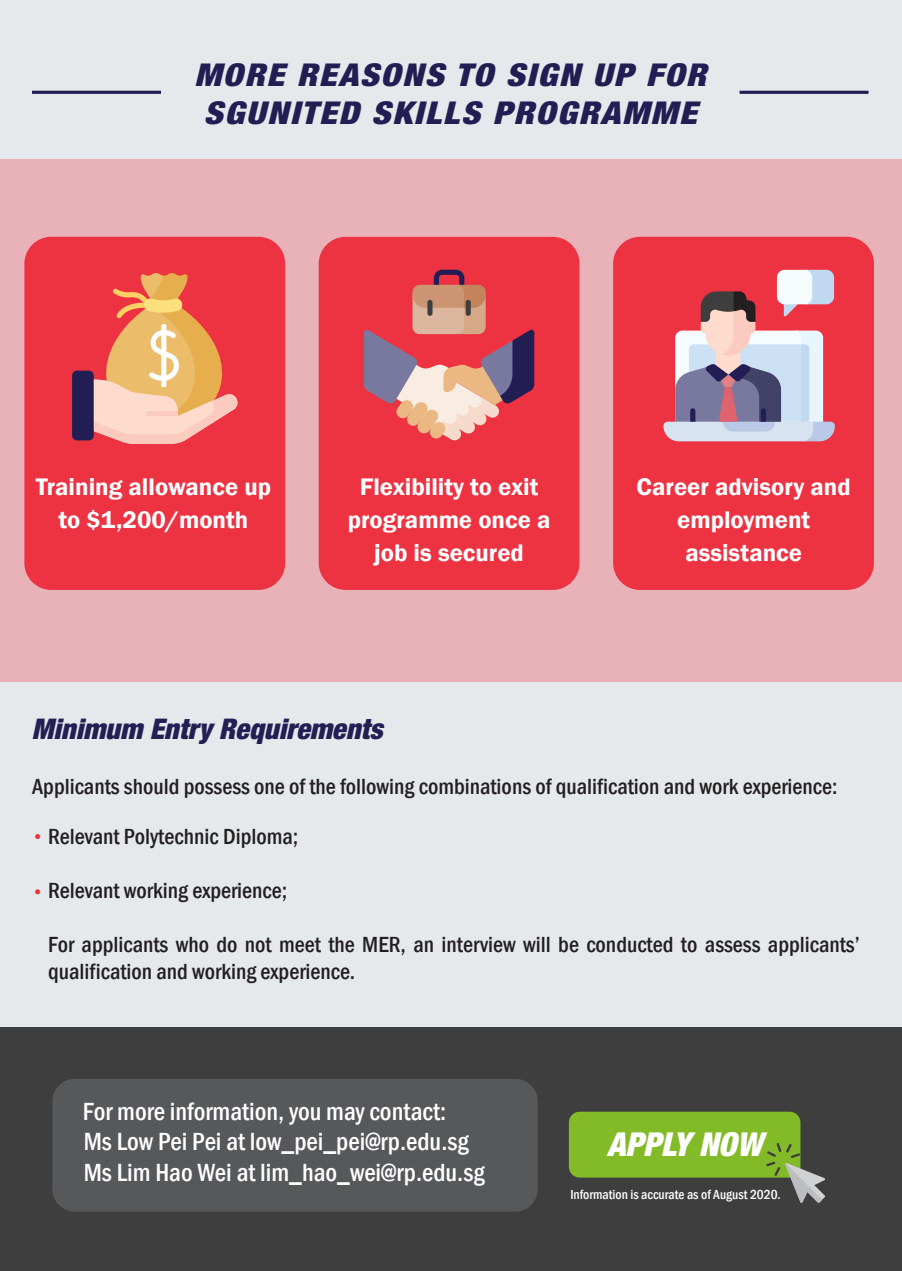
<style>
.page{position:relative;width:902px;height:1271px;background:#fff}
.page>*{position:absolute;margin:0;border:0;box-sizing:border-box;transform-origin:0 0}
.t1{font:italic 900 condensed 33px "Helvetica Neue";color:#fff}
.t2{font:italic 900 condensed 31.5px/37.8px "Helvetica Neue";letter-spacing:.05em;color:#221e54;scale:1.12 1}
.t3{font:italic 900 condensed 28.5px "Helvetica Neue";color:#221f54}
.t4{font:500 condensed 25.5px/30.6px "Franklin Gothic";color:#fff}
.t5{font:600 24.6px/32.8px "Franklin Gothic";color:#fff;text-align:center}
.t6{font:500 condensed 22.5px/27px "Franklin Gothic";color:#231f20}
.t7{font:600 18px "Franklin Gothic";color:#ed3242}
.t8{font:500 condensed 18px "Franklin Gothic";color:#ed3242}
.t9{font:500 condensed 13.5px "Franklin Gothic";color:#fff}
</style>
<div class="page">
<div style="left:0;top:0;width:902px;height:1270px;background:#e6e9eb"></div>
<div style="left:0;top:1027px;width:902px;height:243px;background:#3e3e3f"></div>
<div style="left:569px;top:1111px;width:231px;height:66px;background:#82bb27;border-radius:11px"></div>
<svg style="left:766px;top:1142px;width:59px;height:60px"></svg>
<div style="left:52px;top:1078px;width:485px;height:133px;background:#57585a;border-radius:22px"></div>
<div style="left:0;top:159px;width:902px;height:523px;background:#e8b2b8"></div>
<div style="left:24px;top:237px;width:261px;height:353px;background:#ed3242;border-radius:27px"></div>
<div style="left:319px;top:237px;width:260px;height:353px;background:#ed3242;border-radius:27px"></div>
<div style="left:613px;top:237px;width:260px;height:353px;background:#ed3242;border-radius:27px"></div>
<svg style="left:663px;top:270px;width:171px;height:171px"></svg>
<svg style="left:364px;top:270px;width:170px;height:170px"></svg>
<div style="left:427px;top:300px;width:5px;height:16px;background:#3e3e3f;border-radius:3px"></div>
<div style="left:465px;top:300px;width:6px;height:16px;background:#3e3e3f;border-radius:3px"></div>
<div style="left:72px;top:371px;width:22px;height:69px;background:#221e54;border-radius:5px"></div>
<svg style="left:80px;top:273px;width:158px;height:171px"></svg>
<hr style="left:32px;top:91px;width:129px;height:3px;background:#221e54">
<hr style="left:739px;top:91px;width:129px;height:3px;background:#221e54">
<h2 class="t2" style="left:194px;top:55px;width:458px">MORE REASONS TO SIGN UP FOR<br>SGUNITED SKILLS PROGRAMME</h2>
<p class="t5" style="left:36px;top:470px;width:237px">Training allowance up to $1,200/month</p>
<p class="t5" style="left:348px;top:470px;width:204px">Flexibility to exit programme once a job is secured</p>
<p class="t5" style="left:636px;top:470px;width:216px">Career advisory and employment assistance</p>
<p class="t3" style="left:32px;top:711px;width:352px">Minimum Entry Requirements</p>
<p class="t6" style="left:32px;top:772px;width:806px">Applicants should possess one of the following combinations of qualification and work experience:</p>
<p class="t8" style="left:32px;top:825px;width:14px">•</p>
<p class="t7" style="left:32px;top:880px;width:14px">•</p>
<p class="t6" style="left:48px;top:823px;width:251px">Relevant Polytechnic Diploma;</p>
<p class="t6" style="left:48px;top:877px;width:240px">Relevant working experience;</p>
<p class="t6" style="left:48px;top:931px;width:812px">For applicants who do not meet the MER, an interview will be conducted to assess applicants’ qualification and working experience.</p>
<p class="t4" style="left:83px;top:1095px;width:403px">For more information, you may contact:<br>Ms Low Pei Pei at low_pei_pei@rp.edu.sg<br>Ms Lim Hao Wei at lim_hao_wei@rp.edu.sg</p>
<h1 class="t1" style="left:607px;top:1123px;width:157px">APPLY NOW</h1>
<p class="t9" style="left:570px;top:1185px;width:212px">Information is accurate as of August 2020.</p>
</div>
